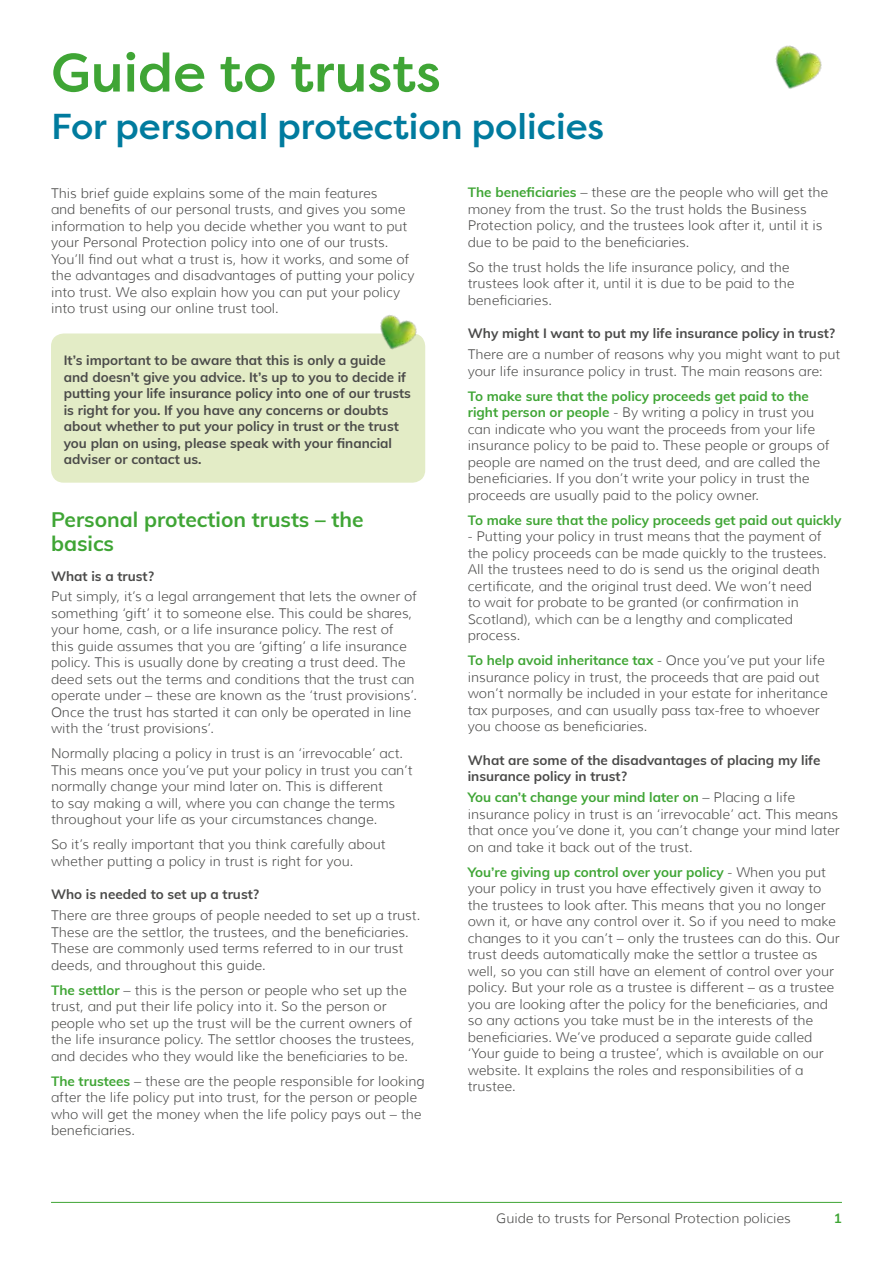
<style>
.page{position:relative;width:893px;height:1263px;background:#fff}
.page>*{position:absolute;margin:0;border:0;box-sizing:border-box;transform-origin:0 0}
.t1{font:500 54px "Filson Pro";color:#3fa535}
.t2{font:500 36px "Filson Pro";color:#007b9e}
.t3{font:700 21px/24px "Muli";color:#3fa535}
.t4{font:300 13.5px/16.5px "Muli";color:#4a4a49}
.t5{font:700 13.5px/16.5px "Muli";color:#4a4a49}
.t6{font:700 13.5px "Muli";color:#3fa535}
.s1{font-weight:700;color:#3fa535}
</style>
<div class="page">
<hr style="left:51px;top:1202px;width:791px;height:1px;background:#3fa535">
<div style="left:51px;top:333px;width:374px;height:150px;background:#e3ecc6;border-radius:13px"></div>
<img style="left:369px;top:315px;width:55px;height:35px">
<img style="left:775px;top:45px;width:47px;height:44px">
<h1 class="t1" style="left:51px;top:35px;width:391px">Guide to trusts</h1>
<h2 class="t2" style="left:51px;top:101px;width:555px">For personal protection policies</h2>
<p class="t4" style="left:51px;top:185px;width:365px">This brief guide explains some of the main features<br>and benefits of our personal trusts, and gives you some information to help you decide whether you want to put your Personal Protection policy into one of our trusts.<br>You’ll find out what a trust is, how it works, and some of the advantages and disadvantages of putting your policy into trust. We also explain how you can put your policy into trust using our online trust tool.</p>
<p class="t5" style="left:64px;top:352px;width:349px">It’s important to be aware that this is only a guide and doesn’t give you advice. It’s up to you to decide if putting your life insurance policy into one of our trusts is right for you. If you have any concerns or doubts about whether to put your policy in trust or the trust you plan on using, please speak with your financial adviser or contact us.</p>
<h3 class="t3" style="left:51px;top:507px;width:314px">Personal protection trusts – the basics</h3>
<p class="t5" style="left:51px;top:567px;width:105px">What is a trust?</p>
<p class="t4" style="left:51px;top:588px;width:367px">Put simply, it’s a legal arrangement that lets the owner of something ‘gift’ it to someone else. This could be shares, your home, cash, or a life insurance policy. The rest of this guide assumes that you are ‘gifting’ a life insurance policy. This is usually done by creating a trust deed. The deed sets out the terms and conditions that the trust can operate under – these are known as the ‘trust provisions’.<br>Once the trust has started it can only be operated in line with the ‘trust provisions’.</p>
<p class="t4" style="left:51px;top:745px;width:363px">Normally placing a policy in trust is an ‘irrevocable’ act.<br>This means once you’ve put your policy in trust you can’t normally change your mind later on. This is different<br>to say making a will, where you can change the terms throughout your life as your circumstances change.</p>
<p class="t4" style="left:51px;top:836px;width:336px">So it’s really important that you think carefully about whether putting a policy in trust is right for you.</p>
<p class="t5" style="left:51px;top:886px;width:210px">Who is needed to set up a trust?</p>
<p class="t4" style="left:51px;top:907px;width:371px">There are three groups of people needed to set up a trust.<br>These are the settlor, the trustees, and the beneficiaries.<br>These are commonly used terms referred to in our trust deeds, and throughout this guide.</p>
<p class="t4" style="left:51px;top:982px;width:365px"><span class="s1">The settlor</span> – this is the person or people who set up the trust, and put their life policy into it. So the person or people who set up the trust will be the current owners of the life insurance policy. The settlor chooses the trustees, and decides who they would like the beneficiaries to be.</p>
<p class="t4" style="left:51px;top:1073px;width:375px"><span class="s1">The trustees</span> – these are the people responsible for looking after the life policy put into trust, for the person or people who will get the money when the life policy pays out – the beneficiaries.</p>
<p class="t4" style="left:468px;top:184px;width:362px"><span class="s1">The beneficiaries</span> – these are the people who will get the money from the trust. So the trust holds the Business Protection policy, and the trustees look after it, until it is due to be paid to the beneficiaries.</p>
<p class="t4" style="left:468px;top:259px;width:328px">So the trust holds the life insurance policy, and the trustees look after it, until it is due to be paid to the beneficiaries.</p>
<p class="t5" style="left:468px;top:325px;width:369px">Why might I want to put my life insurance policy in trust?</p>
<p class="t4" style="left:468px;top:346px;width:374px">There are a number of reasons why you might want to put your life insurance policy in trust. The main reasons are:</p>
<p class="t4" style="left:468px;top:388px;width:363px"><span class="s1">To make sure that the policy proceeds get paid to the right person or people</span> - By writing a policy in trust you can indicate who you want the proceeds from your life insurance policy to be paid to. These people or groups of people are named on the trust deed, and are called the beneficiaries. If you don’t write your policy in trust the proceeds are usually paid to the policy owner.</p>
<p class="t6" style="left:468px;top:510px;width:375px">To make sure that the policy proceeds get paid out quickly</p>
<p class="t4" style="left:468px;top:528px;width:360px">- Putting your policy in trust means that the payment of the policy proceeds can be made quickly to the trustees.<br>All the trustees need to do is send us the original death certificate, and the original trust deed. We won’t need to wait for probate to be granted (or confirmation in Scotland), which can be a lengthy and complicated process.</p>
<p class="t4" style="left:468px;top:652px;width:362px"><span class="s1">To help avoid inheritance tax</span> - Once you’ve put your life insurance policy in trust, the proceeds that are paid out won’t normally be included in your estate for inheritance tax purposes, and can usually pass tax-free to whoever you choose as beneficiaries.</p>
<p class="t5" style="left:468px;top:751px;width:354px">What are some of the disadvantages of placing my life insurance policy in trust?</p>
<p class="t4" style="left:468px;top:789px;width:374px"><span class="s1">You can’t change your mind later on</span> – Placing a life insurance policy in trust is an ‘irrevocable’ act. This means that once you’ve done it, you can’t change your mind later on and take it back out of the trust.</p>
<p class="t4" style="left:468px;top:863px;width:373px"><span class="s1">You’re giving up control over your policy</span> - When you put your policy in trust you have effectively given it away to the trustees to look after. This means that you no longer own it, or have any control over it. So if you need to make changes to it you can’t – only the trustees can do this. Our trust deeds automatically make the settlor a trustee as well, so you can still have an element of control over your policy. But your role as a trustee is different – as a trustee you are looking after the policy for the beneficiaries, and so any actions you take must be in the interests of the beneficiaries. We’ve produced a separate guide called ‘Your guide to being a trustee’, which is available on our website. It explains the roles and responsibilities of a trustee.</p>
<p class="t4" style="left:496px;top:1210px;width:296px">Guide to trusts for Personal Protection policies</p>
<p class="t6" style="left:834px;top:1209px;width:10px">1</p>
</div>
